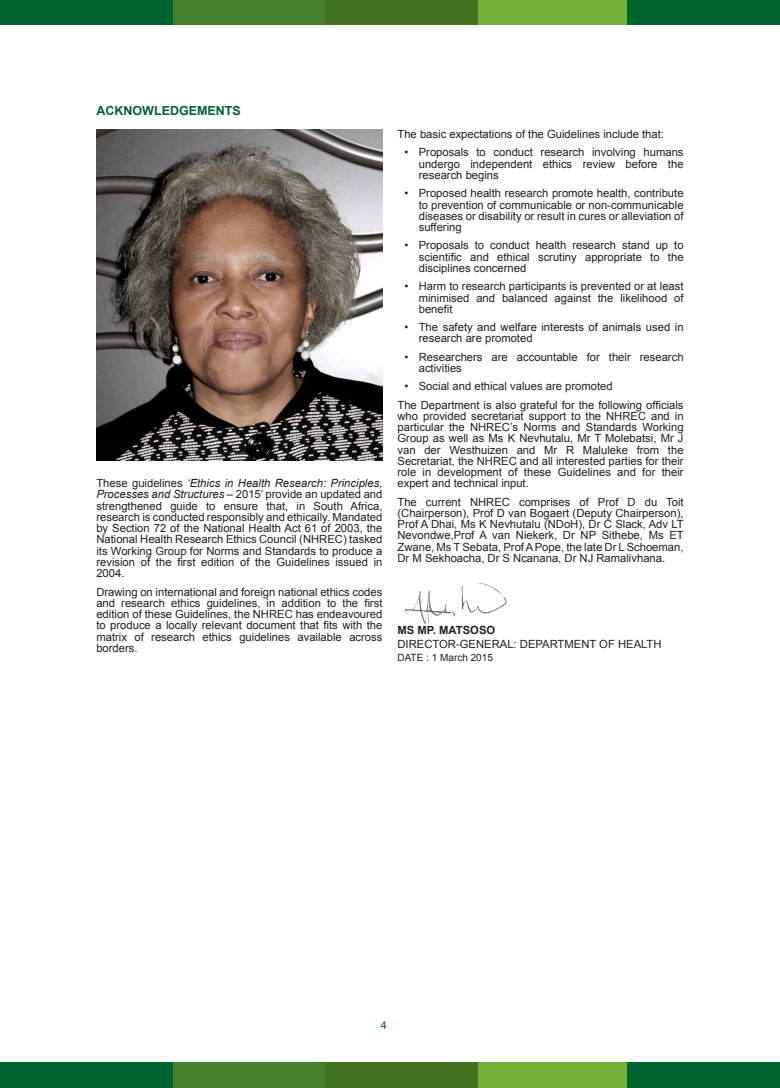
<style>
.page{position:relative;width:780px;height:1088px;background:#fff}
.page>*{position:absolute;margin:0;border:0;box-sizing:border-box;transform-origin:0 0}
.t1{font:700 12.5px "Arial";color:#006431}
.t2{font:11.25px/11.2px "Arial";color:#231f20;text-align:justify}
.t3{font:700 11.25px "Arial";color:#231f20}
.t4{font:11.25px "Helvetica";color:#006431}
.t5{font:10px "Arial";color:#231f20}
.s1{font-style:italic}
</style>
<div class="page">
<div style="left:0;top:0;width:779px;height:25px;background:#006431"></div>
<div style="left:475px;top:0;width:152px;height:25px;background:#73b13b"></div>
<div style="left:173px;top:0;width:153px;height:25px;background:#45802a"></div>
<div style="left:326px;top:0;width:152px;height:25px;background:#427321"></div>
<div style="left:0;top:1062px;width:779px;height:26px;background:#006431"></div>
<div style="left:475px;top:1062px;width:152px;height:26px;background:#73b13b"></div>
<div style="left:173px;top:1062px;width:153px;height:26px;background:#45802a"></div>
<div style="left:326px;top:1062px;width:152px;height:26px;background:#427321"></div>
<img style="left:404px;top:583px;width:103px;height:43px">
<img style="left:96px;top:130px;width:286px;height:331px">
<p class="t1" style="left:96px;top:102px;width:146px">ACKNOWLEDGEMENTS</p>
<p class="t2" style="left:96px;top:478px;width:287px">These guidelines <span class="s1">‘Ethics in Health Research: Principles, Processes and Structures</span> – 2015’ provide an updated and strengthened guide to ensure that, in South Africa, research is conducted responsibly and ethically. Mandated by Section 72 of the National Health Act 61 of 2003, the National Health Research Ethics Council (NHREC) tasked its Working Group for Norms and Standards to produce a revision of the first edition of the Guidelines issued in 2004.</p>
<p class="t2" style="left:96px;top:586px;width:287px">Drawing on international and foreign national ethics codes and research ethics guidelines, in addition to the first edition of these Guidelines, the NHREC has endeavoured to produce a locally relevant document that fits with the matrix of research ethics guidelines available across borders.</p>
<p class="t2" style="left:397px;top:129px;width:268px">The basic expectations of the Guidelines include that:</p>
<p class="t2" style="left:419px;top:147px;width:266px;text-indent:-14px">• Proposals to conduct research involving humans undergo independent ethics review before the research begins</p>
<p class="t2" style="left:419px;top:188px;width:266px;text-indent:-14px">• Proposed health research promote health, contribute to prevention of communicable or non-communicable diseases or disability or result in cures or alleviation of suffering</p>
<p class="t2" style="left:419px;top:240px;width:266px;text-indent:-14px">• Proposals to conduct health research stand up to scientific and ethical scrutiny appropriate to the disciplines concerned</p>
<p class="t2" style="left:419px;top:281px;width:266px;text-indent:-14px">• Harm to research participants is prevented or at least minimised and balanced against the likelihood of benefit</p>
<p class="t2" style="left:419px;top:322px;width:266px;text-indent:-14px">• The safety and welfare interests of animals used in research are promoted</p>
<p class="t2" style="left:419px;top:351px;width:266px;text-indent:-14px">• Researchers are accountable for their research activities</p>
<p class="t2" style="left:404px;top:381px;width:210px">• Social and ethical values are promoted</p>
<p class="t2" style="left:397px;top:399px;width:287px">The Department is also grateful for the following officials who provided secretariat support to the NHREC and in particular the NHREC’s Norms and Standards Working Group as well as Ms K Nevhutalu, Mr T Molebatsi, Mr J van der Westhuizen and Mr R Maluleke from the Secretariat, the NHREC and all interested parties for their role in development of these Guidelines and for their expert and technical input.</p>
<p class="t2" style="left:397px;top:496px;width:288px">The current NHREC comprises of Prof D du Toit (Chairperson), Prof D van Bogaert (Deputy Chairperson), Prof A Dhai, Ms K Nevhutalu (NDoH), Dr C Slack, Adv LT Nevondwe,Prof A van Niekerk, Dr NP Sithebe, Ms ET Zwane, Ms T Sebata, Prof A Pope, the late Dr L Schoeman, Dr M Sekhoacha, Dr S Ncanana, Dr NJ Ramalivhana.</p>
<p class="t3" style="left:397px;top:623px;width:99px">MS MP. MATSOSO</p>
<p class="t2" style="left:397px;top:638px;width:265px">DIRECTOR-GENERAL: DEPARTMENT OF HEALTH</p>
<p class="t5" style="left:397px;top:651px;width:97px">DATE : 1 March 2015</p>
<p class="t4" style="left:380px;top:1016px;width:8px">4</p>
</div>
